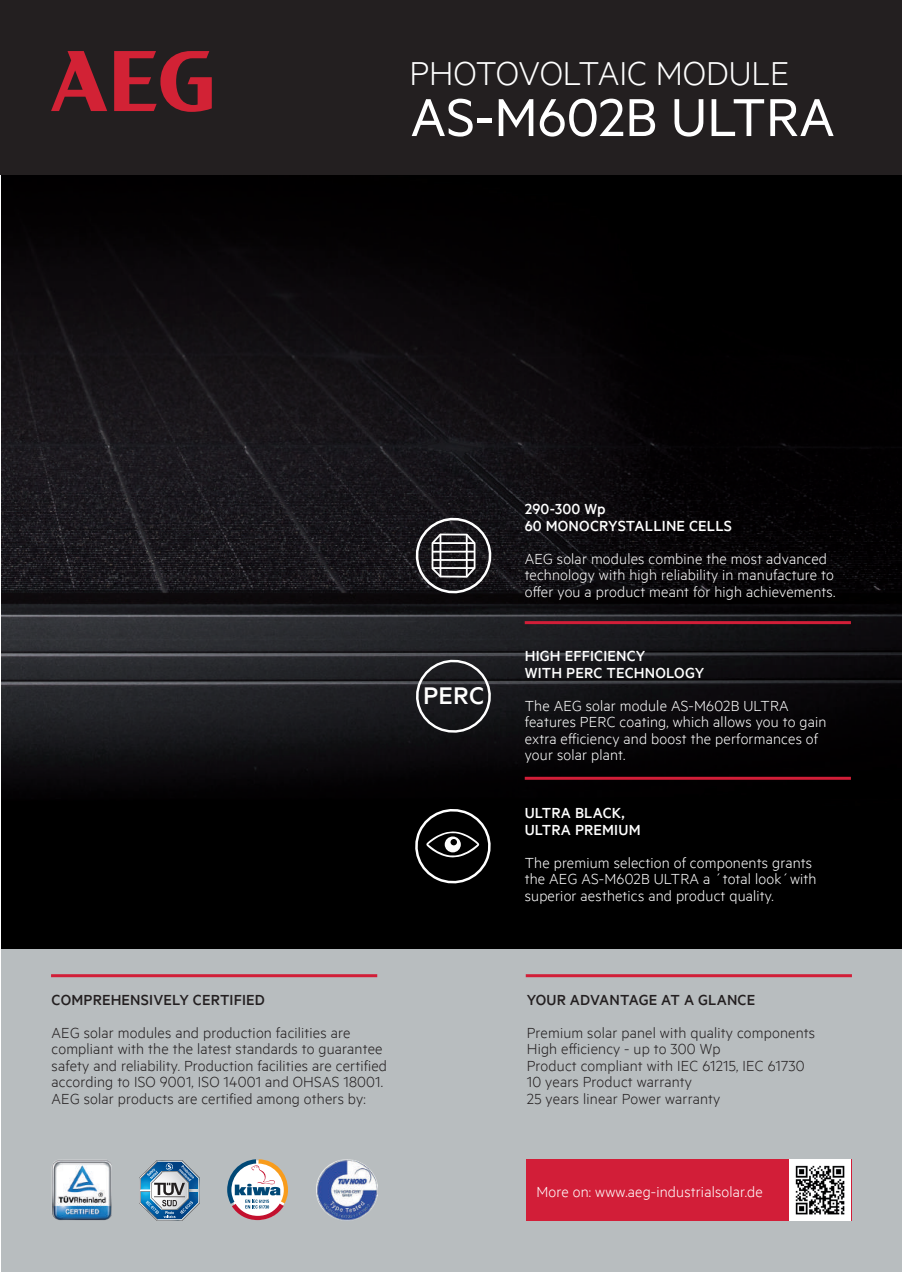
<style>
.page{position:relative;width:902px;height:1272px;background:#fff}
.page>*{position:absolute;margin:0;border:0;box-sizing:border-box;transform-origin:0 0}
.t1{font:60px "Metric";color:#fff}
.t2{font:300 37.5px "Metric";color:#fff}
.t3{font:500 27.3px "Metric";color:#fff}
.t4{font:300 16.5px/16.5px "Metric";letter-spacing:.01em;color:#fff}
.t5{font:300 16.5px/16.5px "Metric";letter-spacing:.01em;color:#231f20}
.t6{font:500 16.5px/16.5px "Metric";letter-spacing:.01em;color:#fff}
.t7{font:500 16.5px "Metric";letter-spacing:.01em;color:#231f20}
</style>
<div class="page">
<div style="left:1px;top:944px;width:900px;height:327px;background:#b8bdbf"></div>
<img style="left:1px;top:174px;width:900px;height:774px">
<svg style="left:412px;top:514px;width:83px;height:83px;background:#353337"></svg>
<hr style="left:432px;top:542px;width:42px;height:2px;background:#fff">
<hr style="left:432px;top:550px;width:42px;height:2px;background:#fff">
<hr style="left:432px;top:559px;width:42px;height:2px;background:#fff">
<hr style="left:432px;top:567px;width:42px;height:2px;background:#fff">
<hr style="left:439px;top:534px;width:2px;height:42px;background:#fff">
<hr style="left:466px;top:534px;width:1px;height:42px;background:#fff">
<svg style="left:415px;top:659px;width:76px;height:73px;background:#313135"></svg>
<svg style="left:415px;top:808px;width:76px;height:75px;background:#2a2a2a"></svg>
<div style="left:0;top:0;width:901px;height:174px;background:#231f20"></div>
<svg style="left:51px;top:51px;width:56px;height:60px"></svg>
<svg style="left:114px;top:51px;width:98px;height:61px"></svg>
<hr style="left:524px;top:621px;width:326px;height:3px;background:#d21e38">
<hr style="left:524px;top:776px;width:326px;height:3px;background:#d21e38">
<hr style="left:51px;top:974px;width:326px;height:3px;background:#d21e38">
<hr style="left:525px;top:974px;width:326px;height:3px;background:#d21e38">
<div style="left:526px;top:1159px;width:325px;height:61px;background:#d21e38"></div>
<img style="left:789px;top:1159px;width:61px;height:61px">
<img style="left:52px;top:1159px;width:59px;height:61px">
<img style="left:316px;top:1159px;width:61px;height:61px">
<svg style="left:139px;top:1160px;width:61px;height:60px"></svg>
<svg style="left:227px;top:1159px;width:61px;height:60px"></svg>
<h2 class="t2" style="left:409px;top:52px;width:382px">PHOTOVOLTAIC MODULE</h2>
<h1 class="t1" style="left:410px;top:82px;width:426px">AS-M602B ULTRA</h1>
<h3 class="t3" style="left:423px;top:679px;width:63px">PERC</h3>
<p class="t7" style="left:52px;top:989px;width:215px">COMPREHENSIVELY CERTIFIED</p>
<p class="t5" style="left:52px;top:1023px;width:337px">AEG solar modules and production facilities are compliant with the the latest standards to guarantee safety and reliability. Production facilities are certified according to ISO 9001, ISO 14001 and OHSAS 18001.<br>AEG solar products are certified among others by:</p>
<p class="t6" style="left:524px;top:500px;width:209px">290-300 Wp<br>60 MONOCRYSTALLINE CELLS</p>
<p class="t4" style="left:524px;top:549px;width:312px">AEG solar modules combine the most advanced technology with high reliability in manufacture to offer you a product meant for high achievements.</p>
<p class="t6" style="left:524px;top:647px;width:181px">HIGH EFFICIENCY<br>WITH PERC TECHNOLOGY</p>
<p class="t4" style="left:524px;top:696px;width:303px">The AEG solar module AS-M602B ULTRA features PERC coating, which allows you to gain extra efficiency and boost the performances of your solar plant.</p>
<p class="t6" style="left:524px;top:804px;width:117px">ULTRA BLACK,<br>ULTRA PREMIUM</p>
<p class="t4" style="left:524px;top:853px;width:293px">The premium selection of components grants the AEG AS-M602B ULTRA a ´total look´with superior aesthetics and product quality.</p>
<p class="t7" style="left:526px;top:989px;width:230px">YOUR ADVANTAGE AT A GLANCE</p>
<p class="t5" style="left:526px;top:1023px;width:290px">Premium solar panel with quality components High efficiency - up to 300 Wp<br>Product compliant with IEC 61215, IEC 61730<br>10 years Product warranty<br>25 years linear Power warranty</p>
<p class="t4" style="left:536px;top:1182px;width:228px">More on: www.aeg-industrialsolar.de</p>
</div>
